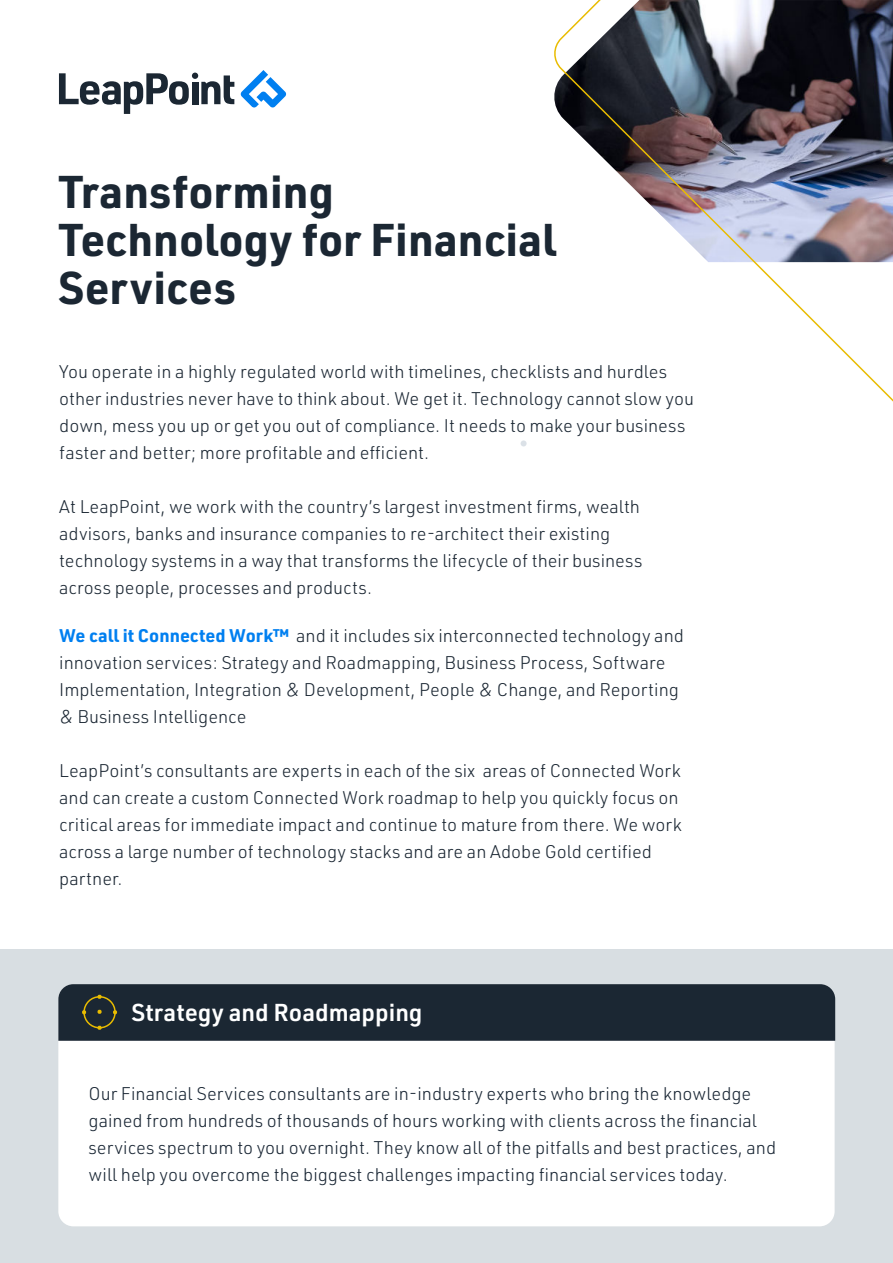
<style>
.page{position:relative;width:893px;height:1263px;background:#fff}
.page>*{position:absolute;margin:0;border:0;box-sizing:border-box;transform-origin:0 0}
.t1{font:700 45px/48px "URWDIN";color:#1b2733}
.t2{font:600 24px "URWDIN";color:#fff}
.t3{font:300 18px/27px "URWDIN";color:#1b2733}
.t4{font:300 18px/27px "URWDIN";color:#192634}
.s1{font-weight:700;color:#007ff0}
</style>
<div class="page">
<div style="left:0;top:949px;width:893px;height:314px;background:#d8dee2"></div>
<svg style="left:59px;top:73px;width:175px;height:41px"></svg>
<svg style="left:240px;top:70px;width:46px;height:38px"></svg>
<svg style="left:554px;top:0;width:339px;height:402px"></svg>
<svg style="left:521px;top:440px;width:6px;height:6px"></svg>
<div style="left:58px;top:985px;width:777px;height:241px;background:#fff;border-radius:15px"></div>
<div style="left:58px;top:984px;width:777px;height:57px;background:#1b2733"></div>
<div style="left:83px;top:996px;width:33px;height:32px;border:2px solid #e9bc00;border-radius:50%"></div>
<h1 class="t1" style="left:58px;top:173px;width:500px">Transforming<br>Technology for Financial<br>Services</h1>
<p class="t3" style="left:59px;top:360px;width:636px">You operate in a highly regulated world with timelines, checklists and hurdles other industries never have to think about. We get it. Technology cannot slow you down, mess you up or get you out of compliance. It needs to make your business faster and better; more profitable and efficient.</p>
<p class="t3" style="left:59px;top:492px;width:585px">At LeapPoint, we work with the country’s largest investment firms, wealth advisors, banks and insurance companies to re-architect their existing technology systems in a way that transforms the lifecycle of their business across people, processes and products.</p>
<p class="t3" style="left:59px;top:624px;width:626px"><span class="s1">We call it Connected Work™</span> and it includes six interconnected technology and innovation services: Strategy and Roadmapping, Business Process, Software Implementation, Integration &amp; Development, People &amp; Change, and Reporting &amp; Business Intelligence</p>
<p class="t3" style="left:59px;top:759px;width:624px">LeapPoint’s consultants are experts in each of the six areas of Connected Work and can create a custom Connected Work roadmap to help you quickly focus on critical areas for immediate impact and continue to mature from there. We work across a large number of technology stacks and are an Adobe Gold certified partner.</p>
<h2 class="t2" style="left:131px;top:1003px;width:293px">Strategy and Roadmapping</h2>
<p class="t4" style="left:89px;top:1082px;width:689px">Our Financial Services consultants are in-industry experts who bring the knowledge gained from hundreds of thousands of hours working with clients across the financial services spectrum to you overnight. They know all of the pitfalls and best practices, and will help you overcome the biggest challenges impacting financial services today.</p>
</div>
